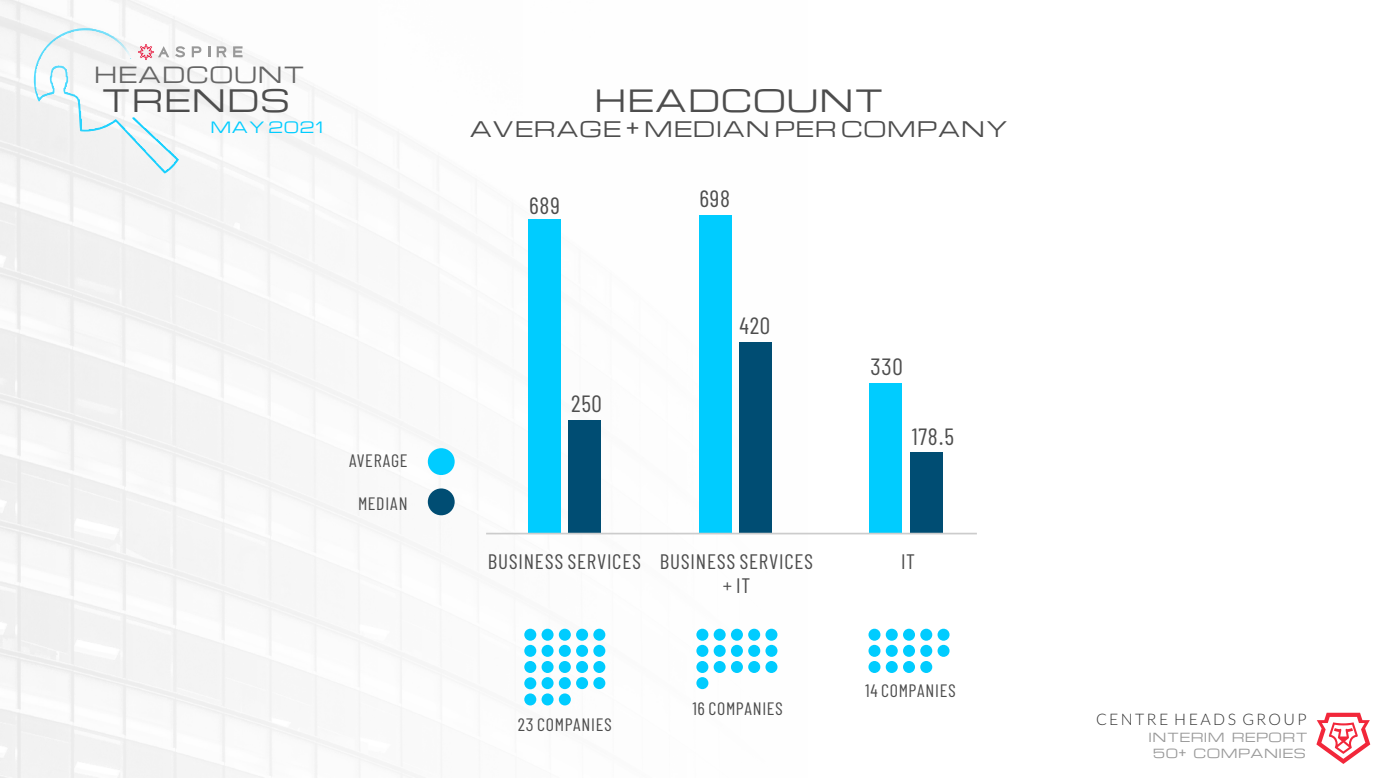
<style>
.page{position:relative;width:1383px;height:778px;background:#fff}
.page>*{position:absolute;margin:0;border:0;box-sizing:border-box;transform-origin:0 0}
.t1{font:30.3px "Michroma";letter-spacing:.04em;color:#4d4d4d}
.t2{font:30px "Michroma";letter-spacing:.04em;color:#4d4d4d}
.t3{font:23.4px "Barlow Condensed";letter-spacing:.035em;color:#4d4d4d}
.t4{font:21.9px "Michroma";letter-spacing:.04em;color:#666}
.t5{font:21px "Barlow Condensed";letter-spacing:.035em;color:#4d4d4d}
.t6{font:21px "Michroma";letter-spacing:.04em;color:#4d4d4d}
.t7{font:18px "Barlow Condensed";letter-spacing:.035em;color:#4d4d4d}
.t8{font:300 15.9px "Lato";letter-spacing:.155em;color:#333}
.t9{font:15.3px "Michroma";letter-spacing:.04em;color:#0cf}
.t10{font:12.3px/15.6px "Michroma";letter-spacing:.04em;color:#999;text-align:center}
</style>
<div class="page">
<svg style="left:179px;top:46px;width:6px;height:11px"></svg>
<svg style="left:192px;top:46px;width:9px;height:11px"></svg>
<svg style="left:208px;top:46px;width:2px;height:11px"></svg>
<svg style="left:217px;top:46px;width:9px;height:11px"></svg>
<svg style="left:233px;top:46px;width:9px;height:11px"></svg>
<img style="left:34px;top:28px;width:145px;height:145px">
<svg style="left:138px;top:44px;width:31px;height:16px"></svg>
<div style="left:528px;top:219px;width:33px;height:314px;background:#0cf"></div>
<div style="left:699px;top:215px;width:32px;height:318px;background:#0cf"></div>
<div style="left:869px;top:383px;width:33px;height:150px;background:#0cf"></div>
<div style="left:568px;top:419px;width:33px;height:114px;background:#004d73"></div>
<div style="left:739px;top:342px;width:32px;height:191px;background:#004d73"></div>
<div style="left:909px;top:452px;width:33px;height:81px;background:#004d73"></div>
<hr style="left:486px;top:532px;width:490px;height:2px;background:#ccc">
<div style="left:524px;top:628px;width:12px;height:12px;background:#0cf;border-radius:50%"></div>
<div style="left:696px;top:628px;width:12px;height:12px;background:#0cf;border-radius:50%"></div>
<div style="left:868px;top:628px;width:12px;height:12px;background:#0cf;border-radius:50%"></div>
<div style="left:524px;top:645px;width:12px;height:12px;background:#0cf;border-radius:50%"></div>
<div style="left:696px;top:645px;width:12px;height:12px;background:#0cf;border-radius:50%"></div>
<div style="left:696px;top:661px;width:12px;height:12px;background:#0cf;border-radius:50%"></div>
<div style="left:868px;top:645px;width:12px;height:12px;background:#0cf;border-radius:50%"></div>
<div style="left:524px;top:661px;width:12px;height:12px;background:#0cf;border-radius:50%"></div>
<div style="left:524px;top:677px;width:12px;height:12px;background:#0cf;border-radius:50%"></div>
<div style="left:696px;top:677px;width:12px;height:12px;background:#0cf;border-radius:50%"></div>
<div style="left:868px;top:661px;width:12px;height:12px;background:#0cf;border-radius:50%"></div>
<div style="left:524px;top:693px;width:12px;height:12px;background:#0cf;border-radius:50%"></div>
<div style="left:541px;top:628px;width:12px;height:12px;background:#0cf;border-radius:50%"></div>
<div style="left:713px;top:628px;width:12px;height:12px;background:#0cf;border-radius:50%"></div>
<div style="left:885px;top:628px;width:12px;height:12px;background:#0cf;border-radius:50%"></div>
<div style="left:541px;top:645px;width:12px;height:12px;background:#0cf;border-radius:50%"></div>
<div style="left:713px;top:645px;width:12px;height:12px;background:#0cf;border-radius:50%"></div>
<div style="left:885px;top:645px;width:12px;height:12px;background:#0cf;border-radius:50%"></div>
<div style="left:541px;top:661px;width:12px;height:12px;background:#0cf;border-radius:50%"></div>
<div style="left:713px;top:661px;width:12px;height:12px;background:#0cf;border-radius:50%"></div>
<div style="left:885px;top:661px;width:12px;height:12px;background:#0cf;border-radius:50%"></div>
<div style="left:541px;top:677px;width:12px;height:12px;background:#0cf;border-radius:50%"></div>
<div style="left:541px;top:693px;width:12px;height:12px;background:#0cf;border-radius:50%"></div>
<div style="left:559px;top:628px;width:12px;height:12px;background:#0cf;border-radius:50%"></div>
<div style="left:731px;top:628px;width:12px;height:12px;background:#0cf;border-radius:50%"></div>
<div style="left:903px;top:628px;width:12px;height:12px;background:#0cf;border-radius:50%"></div>
<div style="left:559px;top:645px;width:12px;height:12px;background:#0cf;border-radius:50%"></div>
<div style="left:731px;top:645px;width:12px;height:12px;background:#0cf;border-radius:50%"></div>
<div style="left:903px;top:645px;width:12px;height:12px;background:#0cf;border-radius:50%"></div>
<div style="left:559px;top:661px;width:12px;height:12px;background:#0cf;border-radius:50%"></div>
<div style="left:731px;top:661px;width:12px;height:12px;background:#0cf;border-radius:50%"></div>
<div style="left:903px;top:661px;width:12px;height:12px;background:#0cf;border-radius:50%"></div>
<div style="left:559px;top:677px;width:12px;height:12px;background:#0cf;border-radius:50%"></div>
<div style="left:559px;top:693px;width:12px;height:12px;background:#0cf;border-radius:50%"></div>
<div style="left:576px;top:628px;width:12px;height:12px;background:#0cf;border-radius:50%"></div>
<div style="left:748px;top:628px;width:12px;height:12px;background:#0cf;border-radius:50%"></div>
<div style="left:920px;top:628px;width:12px;height:12px;background:#0cf;border-radius:50%"></div>
<div style="left:576px;top:645px;width:12px;height:12px;background:#0cf;border-radius:50%"></div>
<div style="left:748px;top:645px;width:12px;height:12px;background:#0cf;border-radius:50%"></div>
<div style="left:920px;top:645px;width:12px;height:12px;background:#0cf;border-radius:50%"></div>
<div style="left:576px;top:661px;width:12px;height:12px;background:#0cf;border-radius:50%"></div>
<div style="left:748px;top:661px;width:12px;height:12px;background:#0cf;border-radius:50%"></div>
<div style="left:920px;top:661px;width:12px;height:12px;background:#0cf;border-radius:50%"></div>
<div style="left:576px;top:677px;width:12px;height:12px;background:#0cf;border-radius:50%"></div>
<div style="left:593px;top:628px;width:12px;height:12px;background:#0cf;border-radius:50%"></div>
<div style="left:765px;top:628px;width:12px;height:12px;background:#0cf;border-radius:50%"></div>
<div style="left:937px;top:628px;width:12px;height:12px;background:#0cf;border-radius:50%"></div>
<div style="left:593px;top:645px;width:12px;height:12px;background:#0cf;border-radius:50%"></div>
<div style="left:765px;top:645px;width:12px;height:12px;background:#0cf;border-radius:50%"></div>
<div style="left:937px;top:645px;width:12px;height:12px;background:#0cf;border-radius:50%"></div>
<div style="left:593px;top:661px;width:12px;height:12px;background:#0cf;border-radius:50%"></div>
<div style="left:765px;top:661px;width:12px;height:12px;background:#0cf;border-radius:50%"></div>
<div style="left:593px;top:677px;width:12px;height:12px;background:#0cf;border-radius:50%"></div>
<div style="left:428px;top:448px;width:26px;height:27px;background:#0cf;border-radius:50%"></div>
<div style="left:428px;top:488px;width:26px;height:27px;background:#004d73;border-radius:50%"></div>
<svg style="left:1316px;top:712px;width:54px;height:52px"></svg>
<p class="t4" style="left:94px;top:58px;width:212px">HEADCOUNT</p>
<p class="t9" style="left:210px;top:115px;width:114px">MAY 2021</p>
<h1 class="t1" style="left:101px;top:77px;width:190px">TRENDS</h1>
<p class="t7" style="left:349px;top:448px;width:60px">AVERAGE</p>
<p class="t7" style="left:358px;top:491px;width:51px">MEDIAN</p>
<h2 class="t2" style="left:594px;top:78px;width:291px">HEADCOUNT</h2>
<p class="t6" style="left:470px;top:113px;width:540px">AVERAGE + MEDIAN PER COMPANY</p>
<p class="t3" style="left:529px;top:190px;width:32px">689</p>
<p class="t3" style="left:699px;top:184px;width:32px">698</p>
<p class="t3" style="left:571px;top:388px;width:32px">250</p>
<p class="t3" style="left:739px;top:311px;width:32px">420</p>
<p class="t3" style="left:870px;top:352px;width:33px">330</p>
<p class="t3" style="left:911px;top:422px;width:44px">178.5</p>
<p class="t5" style="left:488px;top:547px;width:155px">BUSINESS SERVICES</p>
<p class="t5" style="left:660px;top:547px;width:155px">BUSINESS SERVICES</p>
<p class="t5" style="left:901px;top:547px;width:16px">IT</p>
<p class="t5" style="left:722px;top:572px;width:29px">+ IT</p>
<p class="t7" style="left:518px;top:713px;width:95px">23 COMPANIES</p>
<p class="t7" style="left:692px;top:697px;width:92px">16 COMPANIES</p>
<p class="t7" style="left:865px;top:679px;width:92px">14 COMPANIES</p>
<p class="t8" style="left:1096px;top:712px;width:212px">CENTRE HEADS GROUP</p>
<p class="t10" style="left:1148px;top:729px;width:161px">INTERIM REPORT<br>50+ COMPANIES</p>
</div>
